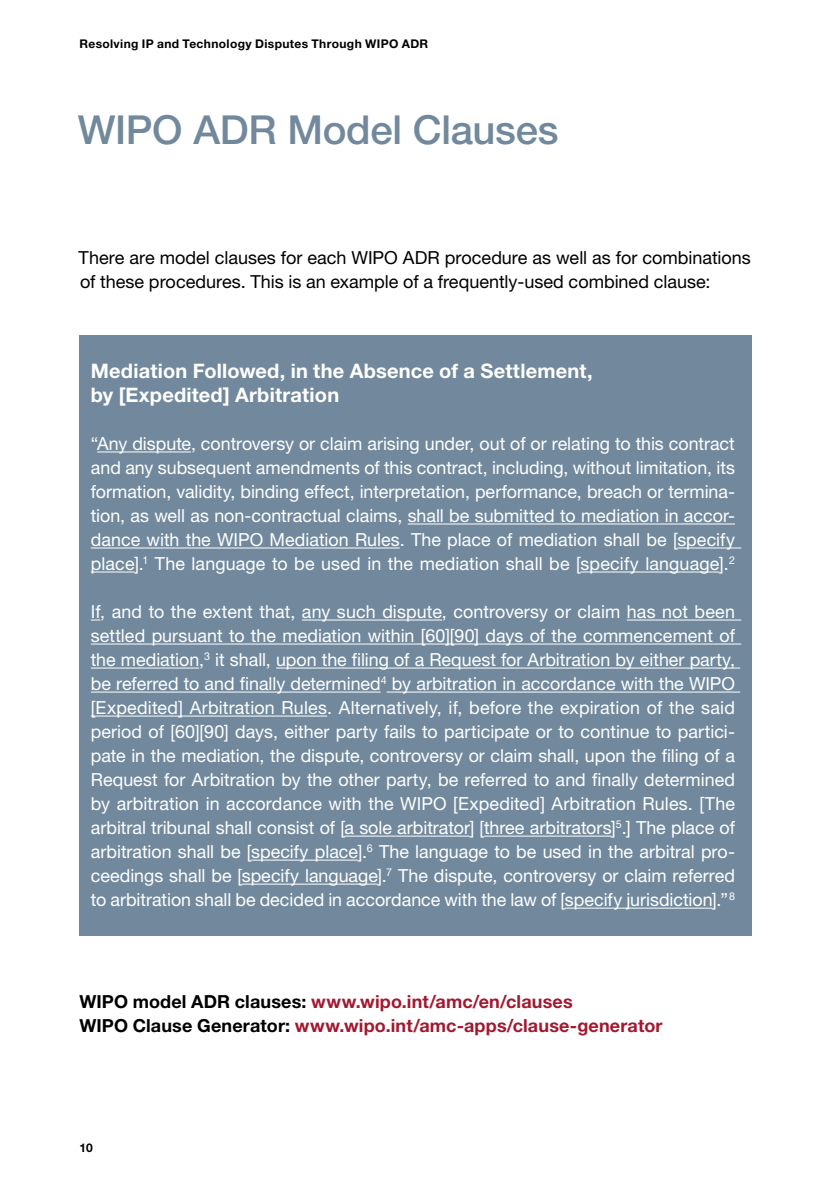
<style>
.page{position:relative;width:840px;height:1191px;background:#fff}
.page>*{position:absolute;margin:0;border:0;box-sizing:border-box;transform-origin:0 0}
.t1{font:500 40px "Helvetica Neue LT Std";letter-spacing:-.01em;color:#72899d}
.t2{font:700 20px/24px "Helvetica Neue LT Std";letter-spacing:.01em;color:#fff}
.t3{font:18px/24px "Helvetica Neue LT Std";letter-spacing:.005em;color:#fff;text-align:justify}
.t4{font:18px/24px "Helvetica Neue LT Std";color:#000}
.t5{font:700 18px/24px "Helvetica Neue LT Std";letter-spacing:.01em;color:#a2182f}
.t6{font:700 12px "Helvetica Neue LT Std";letter-spacing:.03em;color:#000}
.s1{color:#000}
</style>
<div class="page">
<div style="left:79px;top:335px;width:672px;height:601px;background:#72899d"></div>
<hr style="left:97px;top:451px;width:94px;height:1px;background:#fff">
<hr style="left:407px;top:523px;width:327px;height:1px;background:#fff">
<hr style="left:91px;top:547px;width:308px;height:1px;background:#fff">
<hr style="left:677px;top:547px;width:63px;height:1px;background:#fff">
<hr style="left:91px;top:571px;width:43px;height:1px;background:#fff">
<hr style="left:580px;top:571px;width:138px;height:1px;background:#fff">
<hr style="left:302px;top:619px;width:139px;height:1px;background:#fff">
<hr style="left:626px;top:619px;width:114px;height:1px;background:#fff">
<hr style="left:91px;top:643px;width:649px;height:1px;background:#fff">
<hr style="left:91px;top:667px;width:108px;height:1px;background:#fff">
<hr style="left:276px;top:667px;width:463px;height:1px;background:#fff">
<hr style="left:91px;top:691px;width:289px;height:1px;background:#fff">
<hr style="left:386px;top:691px;width:353px;height:1px;background:#fff">
<hr style="left:91px;top:715px;width:236px;height:1px;background:#fff">
<hr style="left:344px;top:835px;width:125px;height:1px;background:#fff">
<hr style="left:483px;top:835px;width:128px;height:1px;background:#fff">
<hr style="left:251px;top:859px;width:106px;height:1px;background:#fff">
<hr style="left:242px;top:883px;width:135px;height:1px;background:#fff">
<hr style="left:564px;top:907px;width:147px;height:1px;background:#fff">
<p class="t6" style="left:79px;top:36px;width:350px">Resolving IP and Technology Disputes Through WIPO ADR</p>
<h1 class="t1" style="left:78px;top:106px;width:482px">WIPO ADR Model Clauses</h1>
<p class="t4" style="left:79px;top:245px;width:673px">There are model clauses for each WIPO ADR procedure as well as for combinations of these procedures. This is an example of a frequently-used combined clause:</p>
<p class="t2" style="left:91px;top:358px;width:503px">Mediation Followed, in the Absence of a Settlement, by [Expedited] Arbitration</p>
<p class="t3" style="left:91px;top:431px;width:645px">“Any dispute, controversy or claim arising under, out of or relating to this contract and any subsequent amendments of this contract, including, without limitation, its formation, validity, binding effect, interpretation, performance, breach or termina&shy;tion, as well as non-contractual claims, shall be submitted to mediation in accor&shy;dance with the WIPO Mediation Rules. The place of mediation shall be [specify place].<sup>1</sup> The language to be used in the mediation shall be [specify language].<sup>2</sup></p>
<p class="t3" style="left:91px;top:599px;width:645px">If, and to the extent that, any such dispute, controversy or claim has not been settled pursuant to the mediation within [60][90] days of the commencement of the mediation,<sup>3</sup> it shall, upon the filing of a Request for Arbitration by either party, be referred to and finally determined<sup>4</sup> by arbitration in accordance with the WIPO [Expedited] Arbitration Rules. Alternatively, if, before the expiration of the said period of [60][90] days, either party fails to participate or to continue to partici&shy;pate in the mediation, the dispute, controversy or claim shall, upon the filing of a Request for Arbitration by the other party, be referred to and finally determined by arbitration in accordance with the WIPO [Expedited] Arbitration Rules. [The arbitral tribunal shall consist of [a sole arbitrator] [three arbitrators]<sup>5</sup>.] The place of arbitration shall be [specify place].<sup>6</sup> The language to be used in the arbitral pro&shy;ceedings shall be [specify language].<sup>7</sup> The dispute, controversy or claim referred to arbitration shall be decided in accordance with the law of [specify jurisdiction].”<sup>8</sup></p>
<p class="t5" style="left:79px;top:989px;width:584px"><span class="s1">WIPO model ADR clauses:</span> www.wipo.int/amc/en/clauses<br><span class="s1">WIPO Clause Generator:</span> www.wipo.int/amc-apps/clause-generator</p>
<p class="t6" style="left:79px;top:1140px;width:15px">10</p>
</div>
